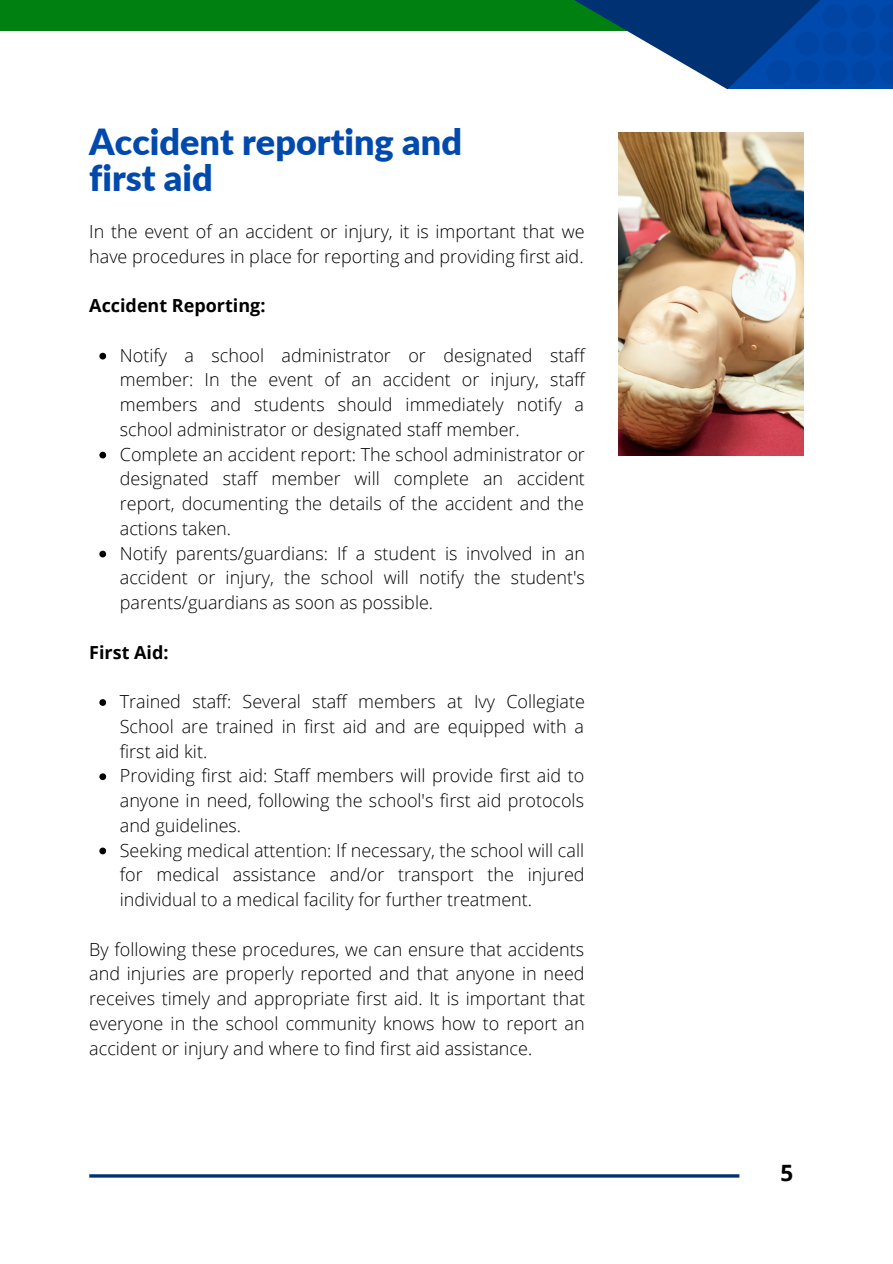
<style>
.page{position:relative;width:893px;height:1264px;background:#fff}
.page>*{position:absolute;margin:0;border:0;box-sizing:border-box;transform-origin:0 0}
.t1{font:900 36px/36px "Lato";color:#004aad}
.t2{font:700 22.5px "Open Sans";color:#000}
.t3{font:300 18px/24.8px "Open Sans";color:#000}
.t4{font:700 18px "Open Sans";color:#000}
</style>
<div class="page">
<hr style="left:89px;top:1174px;width:650px;height:3px;background:#003172">
<div style="left:0;top:0;width:699px;height:31px;background:#008010"></div>
<svg style="left:574px;top:0;width:153px;height:89px"></svg>
<svg style="left:727px;top:0;width:165px;height:89px;background:#003986"></svg>
<svg style="left:766px;top:4px;width:126px;height:80px;background:#0044a0"></svg>
<img style="left:618px;top:132px;width:185px;height:323px">
<svg style="left:99px;top:353px;width:7px;height:6px"></svg>
<svg style="left:99px;top:452px;width:7px;height:6px"></svg>
<svg style="left:99px;top:550px;width:7px;height:7px"></svg>
<svg style="left:99px;top:699px;width:7px;height:7px"></svg>
<svg style="left:99px;top:773px;width:7px;height:7px"></svg>
<svg style="left:99px;top:847px;width:7px;height:7px"></svg>
<h1 class="t1" style="left:89px;top:123px;width:374px">Accident reporting and first aid</h1>
<p class="t3" style="left:89px;top:219px;width:496px">In the event of an accident or injury, it is important that we have procedures in place for reporting and providing first aid.</p>
<p class="t4" style="left:89px;top:293px;width:178px">Accident Reporting:</p>
<p class="t3" style="left:120px;top:342px;width:466px">Notify a school administrator or designated staff member: In the event of an accident or injury, staff members and students should immediately notify a school administrator or designated staff member.<br>Complete an accident report: The school administrator or designated staff member will complete an accident report, documenting the details of the accident and the actions taken.<br>Notify parents/guardians: If a student is involved in an accident or injury, the school will notify the student's parents/guardians as soon as possible.</p>
<p class="t4" style="left:89px;top:639px;width:81px">First Aid:</p>
<p class="t3" style="left:120px;top:688px;width:466px">Trained staff: Several staff members at Ivy Collegiate School are trained in first aid and are equipped with a first aid kit.<br>Providing first aid: Staff members will provide first aid to anyone in need, following the school's first aid protocols and guidelines.<br>Seeking medical attention: If necessary, the school will call for medical assistance and/or transport the injured individual to a medical facility for further treatment.</p>
<p class="t3" style="left:89px;top:936px;width:497px;text-align:justify">By following these procedures, we can ensure that accidents and injuries are properly reported and that anyone in need receives timely and appropriate first aid. It is important that everyone in the school community knows how to report an accident or injury and where to find first aid assistance.</p>
<p class="t2" style="left:780px;top:1156px;width:14px">5</p>
</div>
